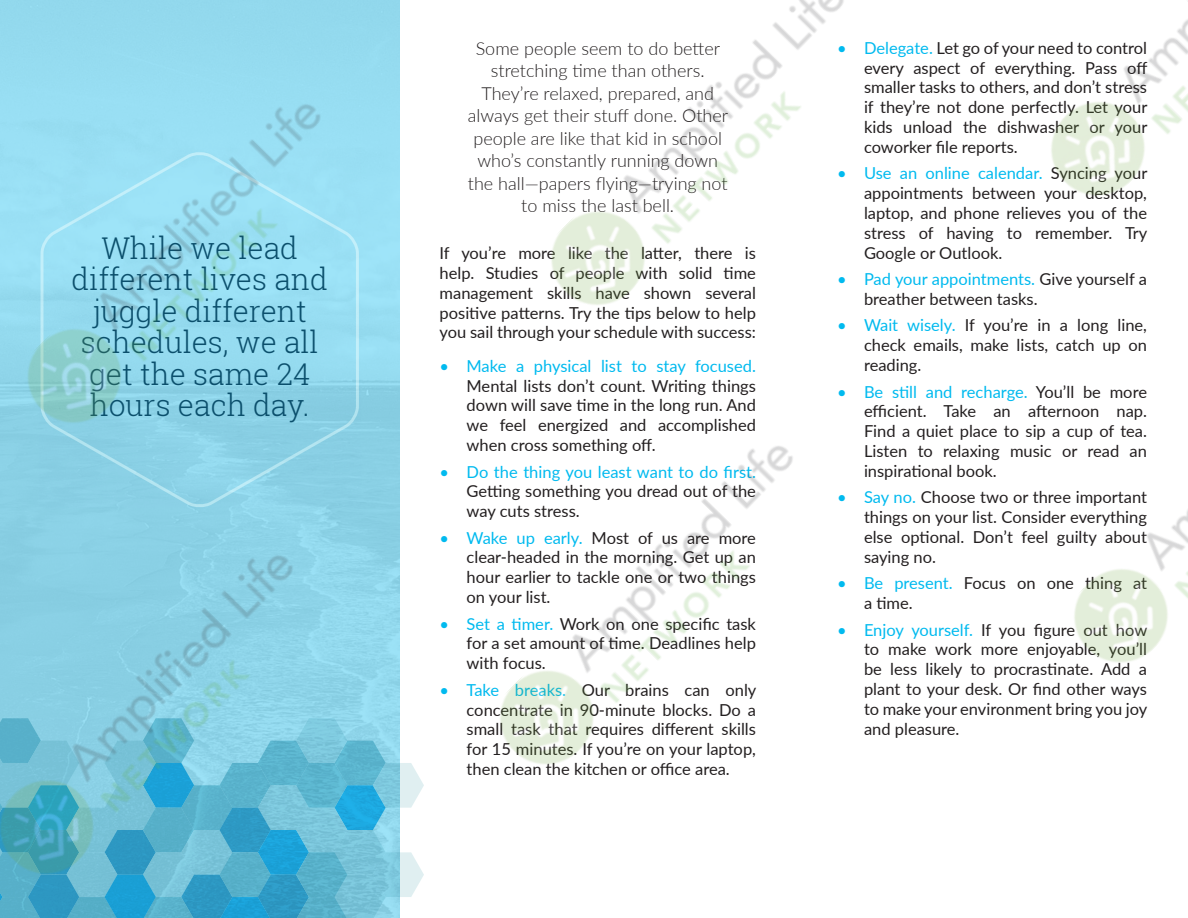
<style>
.page{position:relative;width:1188px;height:918px;background:#fff}
.page>*{position:absolute;margin:0;border:0;box-sizing:border-box;transform-origin:0 0}
.Call_Out{font:300 30px/31.5px "Roboto Slab";color:#0b4f6c;text-align:center}
.Intro{font:300 18px/22.5px "Lato";color:#231f20;text-align:center}
.Body{font:16.5px/19.8px "Lato";color:#231f20;text-align:justify}
.s1{color:#01baef}
</style>
<div class="page">
<div style="left:0;top:0;width:399px;height:918px;background:#93d9ed"></div>
<svg style="left:39px;top:442px;width:321px;height:50px"></svg>
<svg style="left:0;top:718px;width:424px;height:200px"></svg>
<img style="left:8px;top:41px;width:392px;height:401px">
<img style="left:551px;top:0;width:293px;height:305px">
<img style="left:0;top:492px;width:374px;height:401px">
<img style="left:1051px;top:19px;width:137px;height:177px">
<img style="left:500px;top:446px;width:293px;height:318px">
<img style="left:1074px;top:510px;width:114px;height:153px">
<p class="Call_Out" style="left:71px;top:231px;width:258px">While we lead different lives and juggle different schedules, we all get the same 24 hours each day.</p>
<p class="Intro" style="left:468px;top:37px;width:262px">Some people seem to do better stretching time than others.<br>They’re relaxed, prepared, and always get their stuff done. Other people are like that kid in school who’s constantly running down the hall—papers flying—trying not to miss the last bell.</p>
<p class="Body" style="left:440px;top:243px;width:318px">If you’re more like the latter, there is help. Studies of people with solid time management skills have shown several positive patterns. Try the tips below to help you sail through your schedule with success:</p>
<p class="Body" style="left:467px;top:355px;width:291px;text-indent:-27px"><span class="s1">• Make a physical list to stay focused.<br></span>Mental lists don’t count. Writing things down will save time in the long run. And we feel energized and accomplished when cross something off.</p>
<p class="Body" style="left:467px;top:461px;width:291px;text-indent:-27px"><span class="s1">• Do the thing you least want to do first.<br></span>Getting something you dread out of the way cuts stress.</p>
<p class="Body" style="left:467px;top:527px;width:291px;text-indent:-27px"><span class="s1">• Wake up early.</span> Most of us are more clear-headed in the morning. Get up an hour earlier to tackle one or two things on your list.</p>
<p class="Body" style="left:467px;top:613px;width:291px;text-indent:-27px"><span class="s1">• Set a timer.</span> Work on one specific task for a set amount of time. Deadlines help with focus.</p>
<p class="Body" style="left:467px;top:679px;width:291px;text-indent:-27px"><span class="s1">• Take breaks.</span> Our brains can only concentrate in 90-minute blocks. Do a small task that requires different skills for 15 minutes. If you’re on your laptop, then clean the kitchen or office area.</p>
<p class="Body" style="left:864px;top:37px;width:285px;text-indent:-27px"><span class="s1">• Delegate.</span> Let go of your need to control every aspect of everything. Pass off smaller tasks to others, and don’t stress if they’re not done perfectly. Let your kids unload the dishwasher or your coworker file reports.</p>
<p class="Body" style="left:864px;top:163px;width:285px;text-indent:-27px"><span class="s1">• Use an online calendar.</span> Syncing your appointments between your desktop, laptop, and phone relieves you of the stress of having to remember. Try Google or Outlook.</p>
<p class="Body" style="left:864px;top:268px;width:285px;text-indent:-27px"><span class="s1">• Pad your appointments.</span> Give yourself a breather between tasks.</p>
<p class="Body" style="left:864px;top:315px;width:285px;text-indent:-27px"><span class="s1">• Wait wisely.</span> If you’re in a long line, check emails, make lists, catch up on reading.</p>
<p class="Body" style="left:864px;top:381px;width:285px;text-indent:-27px"><span class="s1">• Be still and recharge.</span> You’ll be more efficient. Take an afternoon nap.<br>Find a quiet place to sip a cup of tea.<br>Listen to relaxing music or read an inspirational book.</p>
<p class="Body" style="left:864px;top:487px;width:285px;text-indent:-27px"><span class="s1">• Say no.</span> Choose two or three important things on your list. Consider everything else optional. Don’t feel guilty about saying no.</p>
<p class="Body" style="left:864px;top:573px;width:285px;text-indent:-27px"><span class="s1">• Be present.</span> Focus on one thing at a time.</p>
<p class="Body" style="left:864px;top:619px;width:285px;text-indent:-27px"><span class="s1">• Enjoy yourself.</span> If you figure out how to make work more enjoyable, you’ll be less likely to procrastinate. Add a plant to your desk. Or find other ways to make your environment bring you joy and pleasure.</p>
</div>
